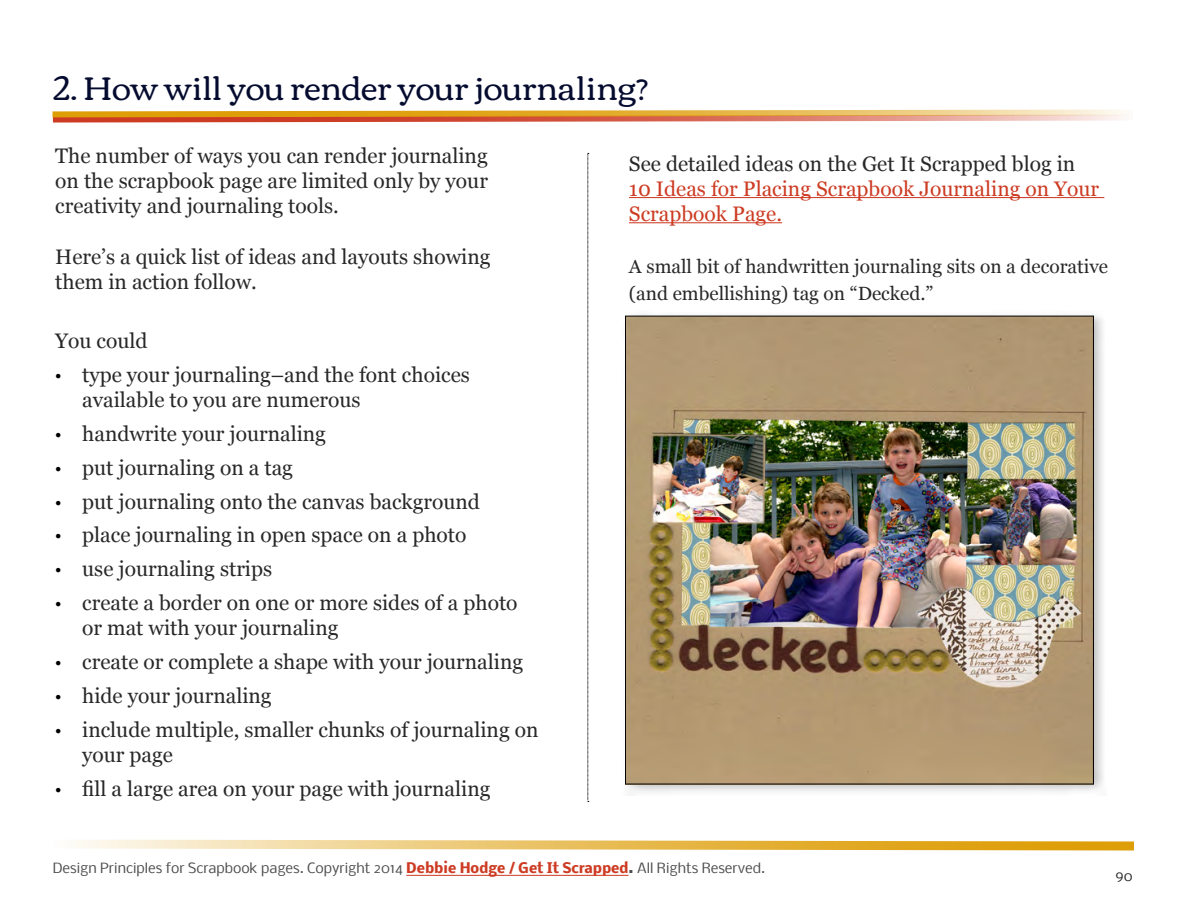
<style>
.page{position:relative;width:1188px;height:918px;background:#fff}
.page>*{position:absolute;margin:0;border:0;box-sizing:border-box;transform-origin:0 0}
.t1{font:33px "Corben";color:#040b2f}
.t2{font:21px/25.2px "Georgia";color:#292829}
.t3{font:21px/25.2px "Georgia";color:#cd3b23}
.t4{font:19.2px/27px "Georgia";color:#292829}
.t5{font:13.5px "Nobile";color:#4d4d4f}
.t6{font:13.5px "Nobile";color:#292829}
.s1{font-family:"Times New Roman";font-size:18px;color:#000}
.s2{font-weight:700;color:#cd3b23}
.s3{font-weight:700}
</style>
<div class="page">
<svg style="left:52px;top:109px;width:1077px;height:14px"></svg>
<svg style="left:588px;top:153px;width:1px;height:649px"></svg>
<hr style="left:629px;top:197px;width:475px;height:1px;background:#cd3b23">
<hr style="left:629px;top:222px;width:153px;height:1px;background:#cd3b23">
<div style="left:621px;top:311px;width:486px;height:485px;background:#000;opacity:.23"></div>
<img style="left:627px;top:318px;width:465px;height:464px">
<hr style="left:406px;top:875px;width:223px;height:1px;background:#cd3b23">
<svg style="left:76px;top:840px;width:1058px;height:11px;background:#edcc7e"></svg>
<h1 class="t1" style="left:53px;top:64px;width:597px">2. How will you render your journaling?</h1>
<p class="t2" style="left:55px;top:144px;width:434px;text-align:justify">The number of ways you can render journaling on the scrapbook page are limited only by your creativity and journaling tools.</p>
<p class="t2" style="left:55px;top:244px;width:437px">Here’s a quick list of ideas and layouts showing them in action follow.</p>
<p class="t2" style="left:55px;top:329px;width:94px">You could</p>
<p class="t2" style="left:82px;top:363px;width:389px;text-indent:-27px"><span class="s1">•</span> type your journaling–and the font choices available to you are numerous</p>
<p class="t2" style="left:55px;top:422px;width:272px"><span class="s1">•</span> handwrite your journaling</p>
<p class="t2" style="left:55px;top:455px;width:239px"><span class="s1">•</span> put journaling on a tag</p>
<p class="t2" style="left:55px;top:489px;width:426px"><span class="s1">•</span> put journaling onto the canvas background</p>
<p class="t2" style="left:55px;top:523px;width:413px"><span class="s1">•</span> place journaling in open space on a photo</p>
<p class="t2" style="left:55px;top:557px;width:218px"><span class="s1">•</span> use journaling strips</p>
<p class="t2" style="left:82px;top:591px;width:437px;text-indent:-27px"><span class="s1">•</span> create a border on one or more sides of a photo or mat with your journaling</p>
<p class="t2" style="left:55px;top:650px;width:469px"><span class="s1">•</span> create or complete a shape with your journaling</p>
<p class="t2" style="left:55px;top:684px;width:218px"><span class="s1">•</span> hide your journaling</p>
<p class="t2" style="left:82px;top:717px;width:458px;text-indent:-27px"><span class="s1">•</span> include multiple, smaller chunks of journaling on your page</p>
<p class="t2" style="left:55px;top:777px;width:437px"><span class="s1">•</span> fill a large area on your page with journaling</p>
<p class="t2" style="left:629px;top:151px;width:448px">See detailed ideas on the Get It Scrapped blog in</p>
<p class="t3" style="left:629px;top:176px;width:472px">10 Ideas for Placing Scrapbook Journaling on Your<br>Scrapbook Page.</p>
<p class="t4" style="left:629px;top:253px;width:481px">A small bit of handwritten journaling sits on a decorative (and embellishing) tag on “Decked.”</p>
<p class="t5" style="left:53px;top:858px;width:714px">Design Principles for Scrapbook pages. Copyright 2014 <span class="s2">Debbie Hodge / Get It Scrapped</span><span class="s3">.</span> All Rights Reserved.</p>
<p class="t6" style="left:1116px;top:865px;width:19px">90</p>
</div>
